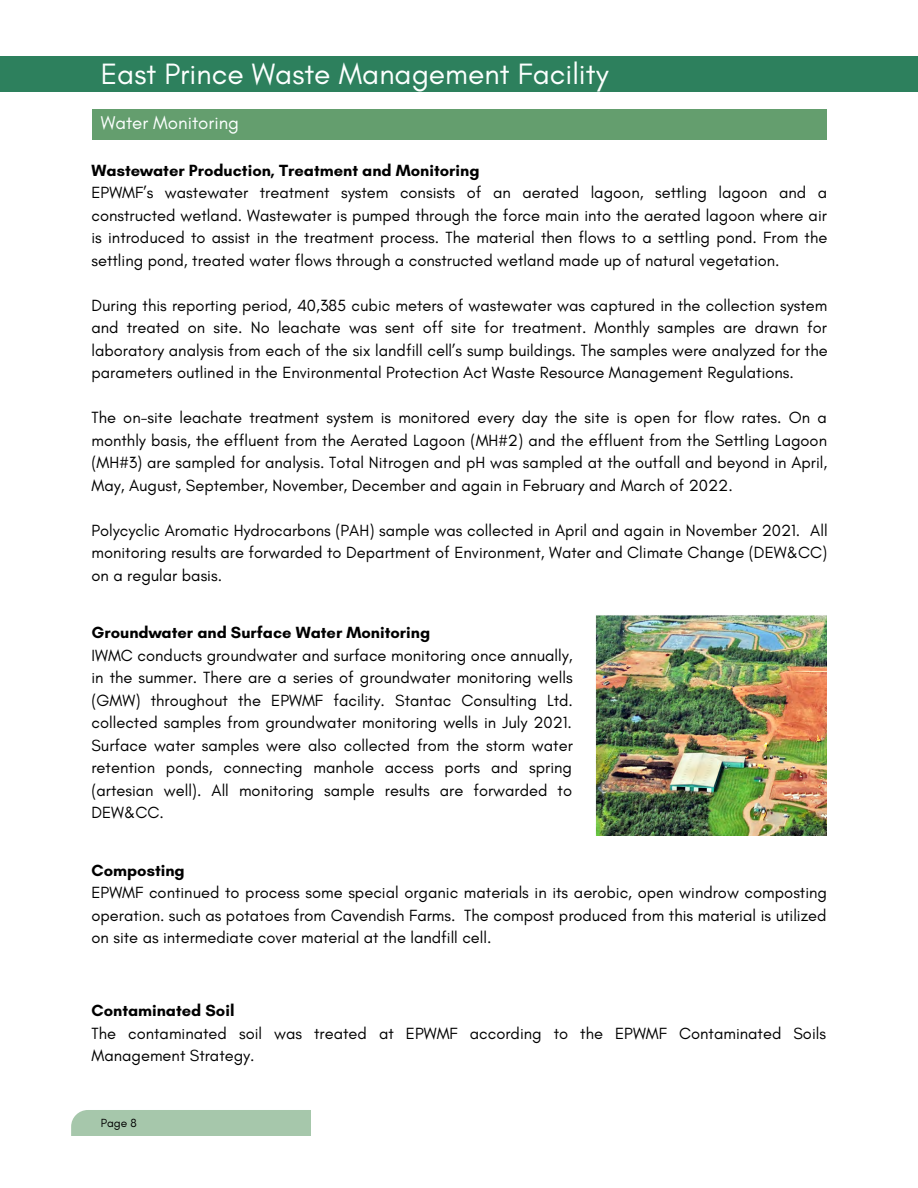
<style>
.page{position:relative;width:918px;height:1188px;background:#fff}
.page>*{position:absolute;margin:0;border:0;box-sizing:border-box;transform-origin:0 0}
.t1{font:30px "Glacial Indifference";color:#fcfffe}
.t2{font:18.75px "Glacial Indifference";color:#fcfffe}
.t3{font:16.5px/22.5px "Glacial Indifference";color:#000;text-align:justify}
.t4{font:700 16.5px "Glacial Indifference";color:#000}
.t5{font:12px "Glacial Indifference";color:#000}
</style>
<div class="page">
<div style="left:0;top:56px;width:918px;height:36px;background:#2d805d"></div>
<div style="left:92px;top:110px;width:734px;height:29px;background:#649e6e"></div>
<img style="left:596px;top:615px;width:231px;height:221px">
<div style="left:71px;top:1110px;width:239px;height:25px;background:#a6c7ab"></div>
<p class="t1" style="left:101px;top:55px;width:509px">East Prince Waste Management Facility</p>
<p class="t2" style="left:101px;top:112px;width:140px">Water Monitoring</p>
<p class="t4" style="left:91px;top:160px;width:390px">Wastewater Production, Treatment and Monitoring</p>
<p class="t3" style="left:91px;top:181px;width:737px">EPWMF’s wastewater treatment system consists of an aerated lagoon, settling lagoon and a constructed wetland. Wastewater is pumped through the force main into the aerated lagoon where air is introduced to assist in the treatment process. The material then flows to a settling pond. From the settling pond, treated water flows through a constructed wetland made up of natural vegetation.</p>
<p class="t3" style="left:91px;top:294px;width:738px">During this reporting period, 40,385 cubic meters of wastewater was captured in the collection system and treated on site. No leachate was sent off site for treatment. Monthly samples are drawn for laboratory analysis from each of the six landfill cell’s sump buildings. The samples were analyzed for the parameters outlined in the Environmental Protection Act Waste Resource Management Regulations.</p>
<p class="t3" style="left:91px;top:406px;width:737px">The on-site leachate treatment system is monitored every day the site is open for flow rates. On a monthly basis, the effluent from the Aerated Lagoon (MH#2) and the effluent from the Settling Lagoon (MH#3) are sampled for analysis. Total Nitrogen and pH was sampled at the outfall and beyond in April, May, August, September, November, December and again in February and March of 2022.</p>
<p class="t3" style="left:91px;top:519px;width:738px">Polycyclic Aromatic Hydrocarbons (PAH) sample was collected in April and again in November 2021. All monitoring results are forwarded to Department of Environment, Water and Climate Change (DEW&amp;CC) on a regular basis.</p>
<p class="t4" style="left:91px;top:623px;width:340px">Groundwater and Surface Water Monitoring</p>
<p class="t3" style="left:91px;top:644px;width:483px">IWMC conducts groundwater and surface monitoring once annually, in the summer. There are a series of groundwater monitoring wells (GMW) throughout the EPWMF facility. Stantac Consulting Ltd. collected samples from groundwater monitoring wells in July 2021.<br>Surface water samples were also collected from the storm water retention ponds, connecting manhole access ports and spring (artesian well). All monitoring sample results are forwarded to DEW&amp;CC.</p>
<p class="t4" style="left:91px;top:860px;width:95px">Composting</p>
<p class="t3" style="left:91px;top:881px;width:737px">EPWMF continued to process some special organic materials in its aerobic, open windrow composting operation. such as potatoes from Cavendish Farms. The compost produced from this material is utilized on site as intermediate cover material at the landfill cell.</p>
<p class="t4" style="left:91px;top:1001px;width:145px">Contaminated Soil</p>
<p class="t3" style="left:91px;top:1022px;width:736px">The contaminated soil was treated at EPWMF according to the EPWMF Contaminated Soils<br>Management Strategy.</p>
<p class="t5" style="left:101px;top:1116px;width:38px">Page 8</p>
</div>
